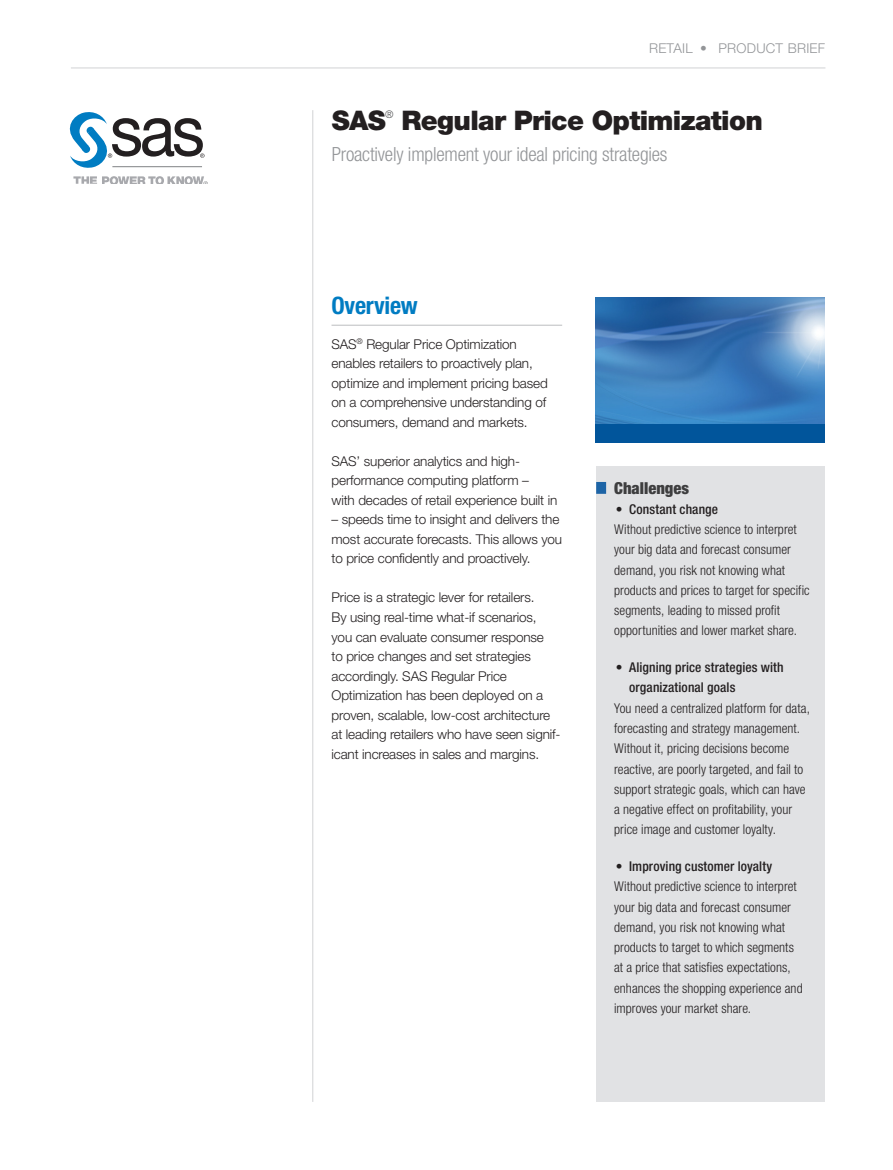
<style>
.page{position:relative;width:893px;height:1170px;background:#fff}
.page>*{position:absolute;margin:0;border:0;box-sizing:border-box;transform-origin:0 0}
.Headline{font:900 27px "Helvetica Neue LT Std";letter-spacing:-.025em;color:#231f20}
.subhead1_wRule{font:700 condensed 24px "Helvetica Neue LT Std";letter-spacing:-.01em;color:#007cc2}
.Kicker__after_headli{font:300 condensed 19.5px "Helvetica Neue LT Std";letter-spacing:-.01em;color:#939598}
.Sidebar_Subhd_1__Blu{font:900 condensed 16.5px "Helvetica Neue LT Std";color:#3e3e3f}
.Sidebar_body_text{font:300 condensed 13.5px/20.2px "Helvetica Neue LT Std";letter-spacing:.005em;color:#231f20}
.body{font:300 13.5px/19.5px "Helvetica Neue LT Std";letter-spacing:-.01em;color:#231f20}
.Sidebar_Bullet_list{font:500 condensed 13.5px/20.2px "Helvetica Neue LT Std";letter-spacing:.01em;color:#231f20}
.t1{font:300 13.5px "Helvetica Neue LT Std";letter-spacing:.02em;color:#939598}
.Headline-2{font:300 condensed 10.5px "Helvetica Neue LT Std";color:#4b4c4d}
.s1{font-weight:300}
</style>
<div class="page">
<img style="left:595px;top:297px;width:230px;height:127px">
<div style="left:595px;top:424px;width:230px;height:18px;background:#01559b"></div>
<hr style="left:331px;top:325px;width:231px;height:1px;background:#bcbdc0">
<div style="left:596px;top:467px;width:229px;height:634px;background:#e1e2e4"></div>
<div style="left:596px;top:482px;width:10px;height:12px;background:#1d64a6"></div>
<hr style="left:312px;top:110px;width:1px;height:991px;background:#d1d2d4">
<hr style="left:71px;top:68px;width:754px;height:1px;background:#d1d2d4">
<svg style="left:73px;top:176px;width:135px;height:8px"></svg>
<svg style="left:69px;top:112px;width:136px;height:56px"></svg>
<hr style="left:112px;top:166px;width:90px;height:1px;background:#808285">
<p class="t1" style="left:649px;top:40px;width:178px">RETAIL • PRODUCT BRIEF</p>
<p class="Headline" style="left:332px;top:104px;width:56px">SAS</p>
<p class="Headline-2" style="left:385px;top:108px;width:10px">®</p>
<p class="Headline" style="left:402px;top:104px;width:363px">Regular Price Optimization</p>
<p class="Kicker__after_headli" style="left:332px;top:143px;width:337px">Proactively implement your ideal pricing strategies</p>
<p class="subhead1_wRule" style="left:331px;top:291px;width:88px">Overview</p>
<p class="body" style="left:331px;top:334px;width:218px">SAS<sup>®</sup> Regular Price Optimization enables retailers to proactively plan, optimize and implement pricing based on a comprehensive understanding of consumers, demand and markets.</p>
<p class="body" style="left:331px;top:451px;width:227px">SAS’ superior analytics and high&shy;performance computing platform –<br>with decades of retail experience built in</p>
<p class="body" style="left:331px;top:509px;width:232px">– speeds time to insight and delivers the most accurate forecasts. This allows you to price confidently and proactively.</p>
<p class="body" style="left:331px;top:587px;width:231px">Price is a strategic lever for retailers.<br>By using real-time what-if scenarios, you can evaluate consumer response<br>to price changes and set strategies accordingly. SAS Regular Price Optimization has been deployed on a proven, scalable, low-cost architecture at leading retailers who have seen signif&shy;icant increases in sales and margins.</p>
<p class="Sidebar_Subhd_1__Blu" style="left:614px;top:477px;width:76px">Challenges</p>
<p class="Sidebar_Bullet_list" style="left:616px;top:498px;width:104px"><span class="s1">•</span> Constant change</p>
<p class="Sidebar_body_text" style="left:614px;top:519px;width:197px">Without predictive science to interpret your big data and forecast consumer demand, you risk not knowing what products and prices to target for specific segments, leading to missed profit opportunities and lower market share.</p>
<p class="Sidebar_Bullet_list" style="left:629px;top:657px;width:156px;text-indent:-14px"><span class="s1">•</span> Aligning price strategies with organizational goals</p>
<p class="Sidebar_body_text" style="left:614px;top:697px;width:197px">You need a centralized platform for data, forecasting and strategy management.<br>Without it, pricing decisions become reactive, are poorly targeted, and fail to support strategic goals, which can have a negative effect on profitability, your price image and customer loyalty.</p>
<p class="Sidebar_Bullet_list" style="left:616px;top:855px;width:158px"><span class="s1">•</span> Improving customer loyalty</p>
<p class="Sidebar_body_text" style="left:614px;top:876px;width:190px">Without predictive science to interpret your big data and forecast consumer demand, you risk not knowing what products to target to which segments at a price that satisfies expectations, enhances the shopping experience and improves your market share.</p>
</div>
